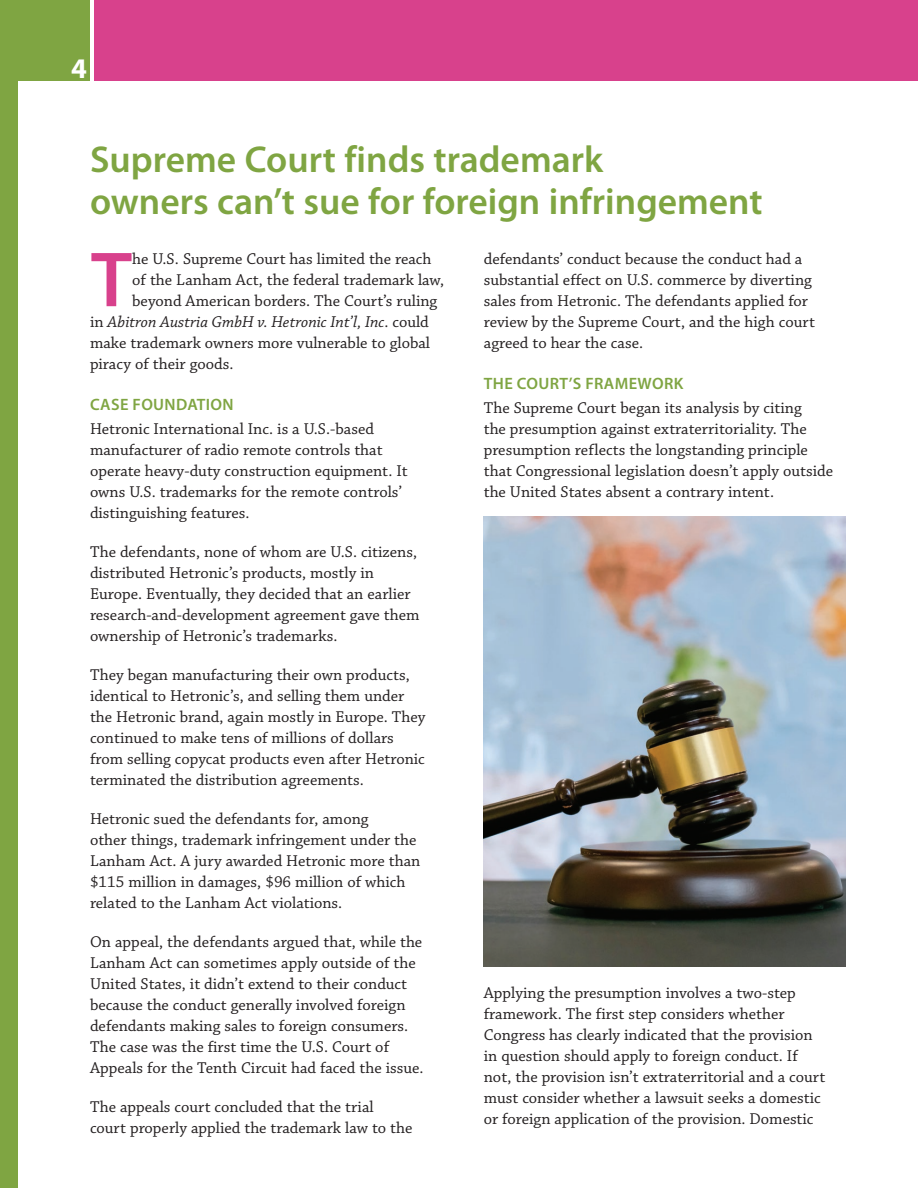
<style>
.page{position:relative;width:918px;height:1188px;background:#fff}
.page>*{position:absolute;margin:0;border:0;box-sizing:border-box;transform-origin:0 0}
.t1{font:600 78.75px "Myriad Pro";color:#d8418c}
.t2{font:600 37.5px/42px "Myriad Pro";color:#7fa542}
.t3{font:700 28.5px "Myriad Pro";color:#fff}
.t4{font:16.5px/21px "Chaparral Pro";color:#231f20}
.t5{font:italic 16.5px "Chaparral Pro";color:#231f20}
.t6{font:600 16.5px "Myriad Pro";letter-spacing:.02em;color:#7fa542}
.s1{font-style:normal}
</style>
<div class="page">
<div style="left:94px;top:0;width:824px;height:81px;background:#d8418c"></div>
<div style="left:0;top:0;width:90px;height:81px;background:#7fa542"></div>
<div style="left:0;top:72px;width:18px;height:1116px;background:#7fa542"></div>
<img style="left:483px;top:516px;width:363px;height:451px">
<h3 class="t3" style="left:71px;top:52px;width:17px">4</h3>
<h2 class="t2" style="left:90px;top:139px;width:674px">Supreme Court finds trademark<br>owners can’t sue for foreign infringement</h2>
<h1 class="t1" style="left:91px;top:236px;width:43px">T</h1>
<p class="t4" style="left:132px;top:249px;width:301px">he U.S. Supreme Court has limited the reach</p>
<p class="t4" style="left:132px;top:270px;width:313px">of the Lanham Act, the federal trademark law,</p>
<p class="t4" style="left:132px;top:291px;width:307px">beyond American borders. The Court’s ruling</p>
<p class="t5" style="left:90px;top:313px;width:340px"><span class="s1">in</span> Abitron Austria GmbH v. Hetronic Int’l, Inc<span class="s1">. could</span></p>
<p class="t4" style="left:90px;top:333px;width:342px">make trademark owners more vulnerable to global</p>
<p class="t4" style="left:90px;top:354px;width:145px">piracy of their goods.</p>
<p class="t6" style="left:90px;top:395px;width:145px">CASE FOUNDATION</p>
<p class="t4" style="left:90px;top:419px;width:319px">Hetronic International Inc. is a U.S.-based manufacturer of radio remote controls that operate heavy-duty construction equipment. It owns U.S. trademarks for the remote controls’ distinguishing features.</p>
<p class="t4" style="left:90px;top:542px;width:331px">The defendants, none of whom are U.S. citizens, distributed Hetronic’s products, mostly in Europe. Eventually, they decided that an earlier research-and-development agreement gave them ownership of Hetronic’s trademarks.</p>
<p class="t4" style="left:90px;top:665px;width:337px">They began manufacturing their own products, identical to Hetronic’s, and selling them under the Hetronic brand, again mostly in Europe. They continued to make tens of millions of dollars from selling copycat products even after Hetronic terminated the distribution agreements.</p>
<p class="t4" style="left:90px;top:809px;width:332px">Hetronic sued the defendants for, among<br>other things, trademark infringement under the Lanham Act. A jury awarded Hetronic more than $115 million in damages, $96 million of which related to the Lanham Act violations.</p>
<p class="t4" style="left:90px;top:932px;width:335px">On appeal, the defendants argued that, while the Lanham Act can sometimes apply outside of the United States, it didn’t extend to their conduct because the conduct generally involved foreign defendants making sales to foreign consumers.<br>The case was the first time the U.S. Court of Appeals for the Tenth Circuit had faced the issue.</p>
<p class="t4" style="left:90px;top:1097px;width:324px">The appeals court concluded that the trial court properly applied the trademark law to the</p>
<p class="t4" style="left:484px;top:249px;width:333px">defendants’ conduct because the conduct had a substantial effect on U.S. commerce by diverting sales from Hetronic. The defendants applied for review by the Supreme Court, and the high court agreed to hear the case.</p>
<p class="t6" style="left:484px;top:374px;width:201px">THE COURT’S FRAMEWORK</p>
<p class="t4" style="left:484px;top:398px;width:351px">The Supreme Court began its analysis by citing<br>the presumption against extraterritoriality. The presumption reflects the longstanding principle that Congressional legislation doesn’t apply outside the United States absent a contrary intent.</p>
<p class="t4" style="left:484px;top:983px;width:343px">Applying the presumption involves a two-step framework. The first step considers whether Congress has clearly indicated that the provision in question should apply to foreign conduct. If not, the provision isn’t extraterritorial and a court must consider whether a lawsuit seeks a domestic or foreign application of the provision. Domestic</p>
</div>
